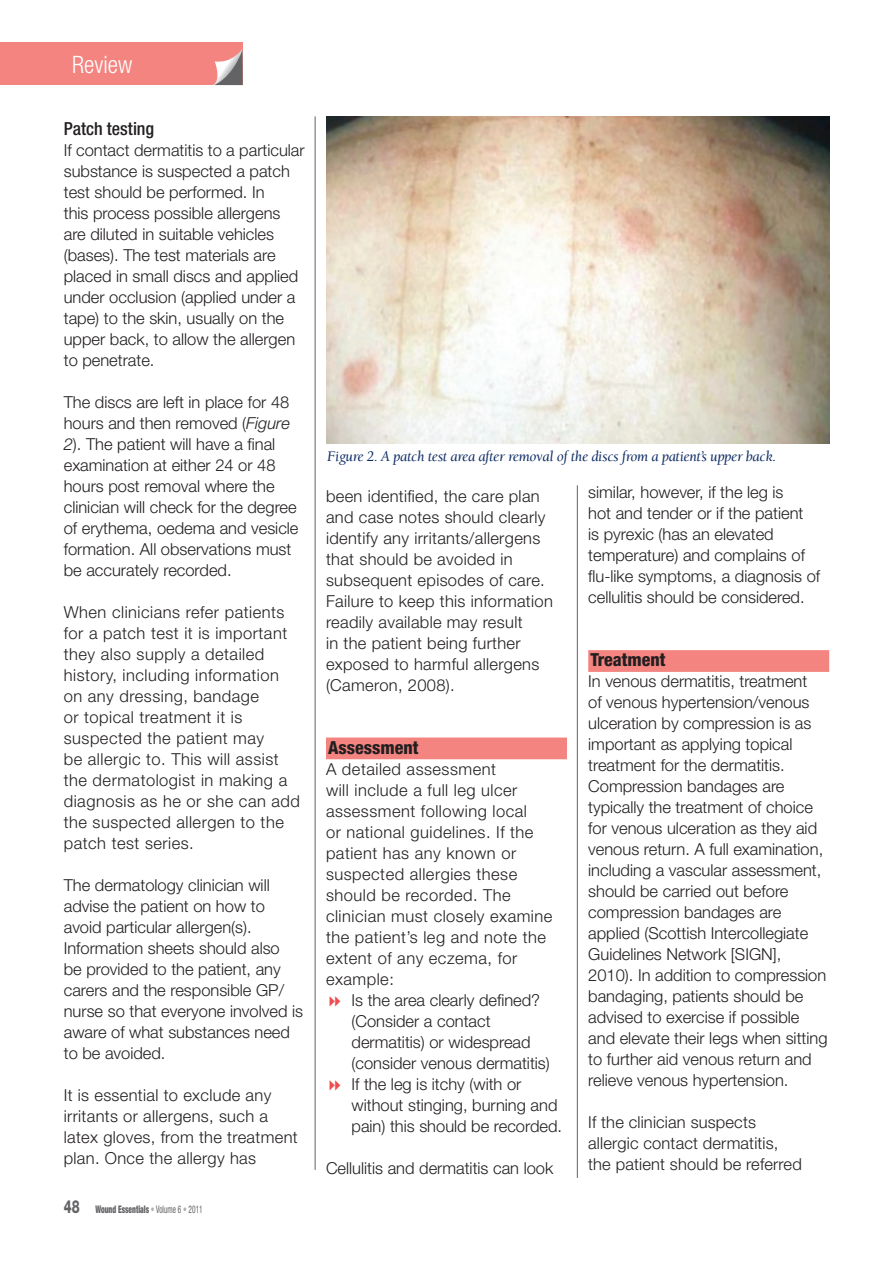
<style>
.page{position:relative;width:893px;height:1263px;background:#fff}
.page>*{position:absolute;margin:0;border:0;box-sizing:border-box;transform-origin:0 0}
.t1{font:300 condensed 24px "Helvetica Neue";color:#fff}
.A_Header{font:800 condensed 18px "Helvetica Neue";color:#231f20}
.Body_text{font:500 condensed 18px "Helvetica Neue";color:#231f20}
.Body_text-2{font:300 16.5px/21px "Helvetica Neue";color:#231f20}
.Body_text-3{font:300 16.5px/21px "Helvetica Neue";letter-spacing:.03em;color:#231f20}
.Body_text-4{font:300 16.5px/21px "Helvetica Neue";letter-spacing:.02em;color:#231f20}
.t2{font:italic 15px "Berkeley";letter-spacing:-.02em;color:#0f2d65}
.t3{font:900 condensed 10.5px "Helvetica Neue";color:#636366;scale:.7 1}
.s1{font-style:italic}
.s2{font-weight:800;font-stretch:normal;font-size:18px}
.s3{font-weight:400;color:#adaeb2}
.s4{font-weight:400}
</style>
<div class="page">
<div style="left:0;top:42px;width:242px;height:43px;background:#f38480"></div>
<svg style="left:213px;top:50px;width:29px;height:35px"></svg>
<div style="left:326px;top:737px;width:241px;height:22px;background:#f38480"></div>
<div style="left:588px;top:650px;width:241px;height:22px;background:#f38480"></div>
<hr style="left:315px;top:116px;width:1px;height:1054px;background:#636366">
<hr style="left:577px;top:485px;width:1px;height:693px;background:#636366">
<img style="left:326px;top:116px;width:503px;height:327px">
<p class="t1" style="left:72px;top:50px;width:61px">Review</p>
<p class="Body_text" style="left:64px;top:118px;width:92px">Patch testing</p>
<p class="Body_text-2" style="left:64px;top:139px;width:242px">If contact dermatitis to a particular substance is suspected a patch test should be performed. In<br>this process possible allergens are diluted in suitable vehicles (bases). The test materials are placed in small discs and applied under occlusion (applied under a tape) to the skin, usually on the upper back, to allow the allergen to penetrate.</p>
<p class="Body_text-2" style="left:64px;top:391px;width:236px">The discs are left in place for 48 hours and then removed (<span class="s1">Figure<br>2</span>). The patient will have a final examination at either 24 or 48 hours post removal where the clinician will check for the degree of erythema, oedema and vesicle formation. All observations must be accurately recorded.</p>
<p class="Body_text-3" style="left:64px;top:601px;width:238px">When clinicians refer patients for a patch test it is important they also supply a detailed history, including information on any dressing, bandage<br>or topical treatment it is suspected the patient may<br>be allergic to. This will assist the dermatologist in making a diagnosis as he or she can add the suspected allergen to the patch test series.</p>
<p class="Body_text-2" style="left:64px;top:874px;width:241px">The dermatology clinician will advise the patient on how to avoid particular allergen(s).<br>Information sheets should also<br>be provided to the patient, any carers and the responsible GP/ nurse so that everyone involved is aware of what substances need to be avoided.</p>
<p class="Body_text-4" style="left:64px;top:1084px;width:235px">It is essential to exclude any irritants or allergens, such a latex gloves, from the treatment plan. Once the allergy has</p>
<p class="t3" style="left:64px;top:1203px;width:200px"><span class="s2">48</span> Wound Essentials <span class="s3">•</span> <span class="s4">Volume 6</span> <span class="s3">•</span> <span class="s4">2011</span></p>
<p class="t2" style="left:327px;top:448px;width:451px">Figure 2. A patch test area after removal of the discs from a patient’s upper back.</p>
<p class="Body_text-4" style="left:326px;top:485px;width:228px">been identified, the care plan and case notes should clearly identify any irritants/allergens that should be avoided in subsequent episodes of care.<br>Failure to keep this information readily available may result<br>in the patient being further exposed to harmful allergens (Cameron, 2008).</p>
<p class="A_Header" style="left:328px;top:736px;width:92px">Assessment</p>
<p class="Body_text-3" style="left:326px;top:758px;width:228px">A detailed assessment<br>will include a full leg ulcer assessment following local<br>or national guidelines. If the patient has any known or suspected allergies these should be recorded. The clinician must closely examine the patient’s leg and note the extent of any eczema, for example:</p>
<p class="Body_text-2" style="left:351px;top:989px;width:200px">Is the area clearly defined? (Consider a contact dermatitis) or widespread (consider venous dermatitis)</p>
<p class="Body_text-2" style="left:351px;top:1073px;width:212px">If the leg is itchy (with or without stinging, burning and pain) this should be recorded.</p>
<p class="Body_text-2" style="left:326px;top:1157px;width:229px">Cellulitis and dermatitis can look</p>
<p class="Body_text-2" style="left:588px;top:482px;width:233px">similar, however, if the leg is<br>hot and tender or if the patient<br>is pyrexic (has an elevated temperature) and complains of flu-like symptoms, a diagnosis of cellulitis should be considered.</p>
<p class="A_Header" style="left:590px;top:649px;width:77px">Treatment</p>
<p class="Body_text-2" style="left:588px;top:671px;width:241px">In venous dermatitis, treatment<br>of venous hypertension/venous ulceration by compression is as important as applying topical treatment for the dermatitis.<br>Compression bandages are typically the treatment of choice for venous ulceration as they aid venous return. A full examination, including a vascular assessment, should be carried out before compression bandages are applied (Scottish Intercollegiate<br>Guidelines Network [SIGN],<br>2010). In addition to compression bandaging, patients should be advised to exercise if possible and elevate their legs when sitting to further aid venous return and relieve venous hypertension.</p>
<p class="Body_text-2" style="left:588px;top:1112px;width:215px">If the clinician suspects allergic contact dermatitis, the patient should be referred</p>
</div>
